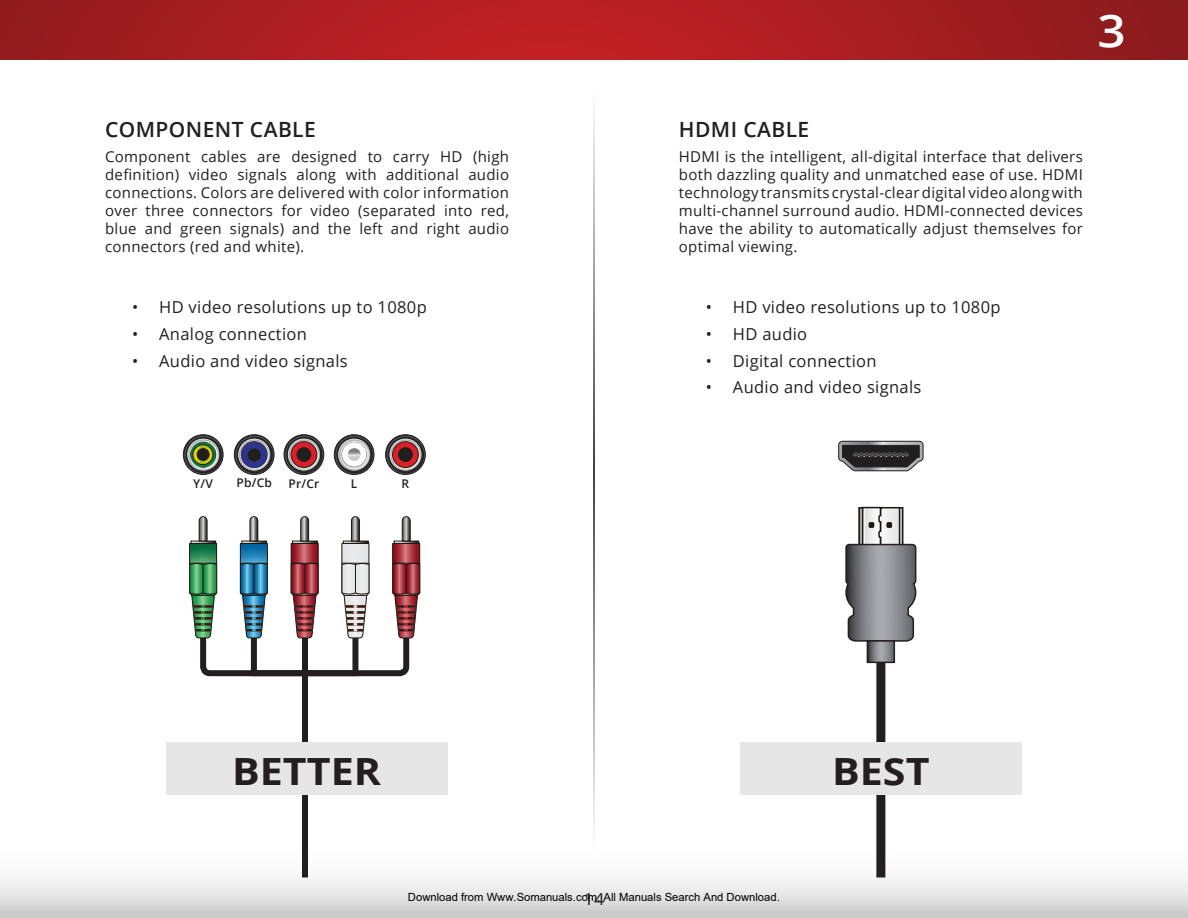
<style>
.page{position:relative;width:1188px;height:918px;background:#fff}
.page>*{position:absolute;margin:0;border:0;box-sizing:border-box;transform-origin:0 0}
.t1{font:600 45px "Open Sans";color:#fff;scale:1.1 1}
.t2{font:700 37.5px "Open Sans";color:#231f20;scale:1.1 1}
.t3{font:600 21px "Open Sans";letter-spacing:.02em;color:#231f20}
.t4{font:16.5px "Open Sans";letter-spacing:.02em;color:#231f20}
.t5{font:16.5px "Open Sans";letter-spacing:.02em;color:#231f20;scale:1.1 1}
.t6{font:15px/18px "Open Sans";letter-spacing:.02em;color:#231f20;text-align:justify}
.t7{font:600 12px "Open Sans";letter-spacing:.02em;color:#231f20}
.t8{font:11.25px "Arial";color:#000}
</style>
<div class="page">
<svg style="left:0;top:543px;width:1188px;height:375px"></svg>
<svg style="left:0;top:0;width:1188px;height:59px;background:#a81d20"></svg>
<div style="left:876px;top:603px;width:9px;height:275px;background:#231f20"></div>
<svg style="left:845px;top:506px;width:72px;height:156px"></svg>
<div style="left:867px;top:640px;width:28px;height:23px;border:2px solid #231f20"></div>
<div style="left:302px;top:609px;width:6px;height:269px;background:#231f20"></div>
<svg style="left:189px;top:516px;width:231px;height:163px"></svg>
<div style="left:166px;top:743px;width:281px;height:52px;background:#e6e6e6"></div>
<svg style="left:283px;top:434px;width:41px;height:41px"></svg>
<div style="left:297px;top:448px;width:14px;height:13px;background:#211e1e;border-radius:50%"></div>
<div style="left:297px;top:448px;width:14px;height:13px;border:1px solid #201e1e;border-radius:50%"></div>
<svg style="left:334px;top:434px;width:41px;height:41px"></svg>
<svg style="left:385px;top:434px;width:41px;height:41px"></svg>
<div style="left:399px;top:448px;width:13px;height:13px;background:#211e1e;border-radius:50%"></div>
<div style="left:399px;top:448px;width:13px;height:13px;border:1px solid #201e1e;border-radius:50%"></div>
<svg style="left:234px;top:434px;width:41px;height:41px"></svg>
<svg style="left:183px;top:434px;width:41px;height:41px"></svg>
<div style="left:197px;top:448px;width:13px;height:13px;background:#211e1e;border-radius:50%"></div>
<svg style="left:838px;top:440px;width:86px;height:32px;background:#5d5c5d"></svg>
<div style="left:740px;top:743px;width:282px;height:52px;background:#e6e6e6"></div>
<hr style="left:593px;top:90px;width:2px;height:765px;background:#fff">
<h3 class="t3" style="left:105px;top:115px;width:212px">COMPONENT CABLE</h3>
<p class="t6" style="left:105px;top:147px;width:405px">Component cables are designed to carry HD (high definition) video signals along with additional audio connections. Colors are delivered with color information over three connectors for video (separated into red, blue and green signals) and the left and right audio connectors (red and white).</p>
<p class="t4" style="left:132px;top:296px;width:296px">• HD video resolutions up to 1080p</p>
<p class="t4" style="left:132px;top:323px;width:176px">• Analog connection</p>
<p class="t4" style="left:132px;top:349px;width:217px">• Audio and video signals</p>
<p class="t7" style="left:193px;top:475px;width:21px">Y/V</p>
<p class="t7" style="left:236px;top:475px;width:37px">Pb/Cb</p>
<p class="t7" style="left:288px;top:475px;width:32px">Pr/Cr</p>
<p class="t7" style="left:351px;top:475px;width:8px">L</p>
<p class="t7" style="left:402px;top:475px;width:9px">R</p>
<h1 class="t1" style="left:1097px;top:0;width:27px">3</h1>
<h3 class="t3" style="left:679px;top:115px;width:132px">HDMI CABLE</h3>
<p class="t6" style="left:679px;top:147px;width:405px">HDMI is the intelligent, all-digital interface that delivers both dazzling quality and unmatched ease of use. HDMI technology transmits crystal-clear digital video along with multi-channel surround audio. HDMI-connected devices have the ability to automatically adjust themselves for optimal viewing.</p>
<p class="t4" style="left:706px;top:296px;width:296px">• HD video resolutions up to 1080p</p>
<p class="t4" style="left:706px;top:323px;width:103px">• HD audio</p>
<p class="t4" style="left:706px;top:349px;width:172px">• Digital connection</p>
<p class="t4" style="left:706px;top:376px;width:217px">• Audio and video signals</p>
<h2 class="t2" style="left:232px;top:744px;width:137px">BETTER</h2>
<p class="t8" style="left:408px;top:890px;width:373px">Download from Www.Somanuals.com. All Manuals Search And Download.</p>
<p class="t5" style="left:584px;top:888px;width:20px">14</p>
<h2 class="t2" style="left:832px;top:744px;width:90px">BEST</h2>
</div>
